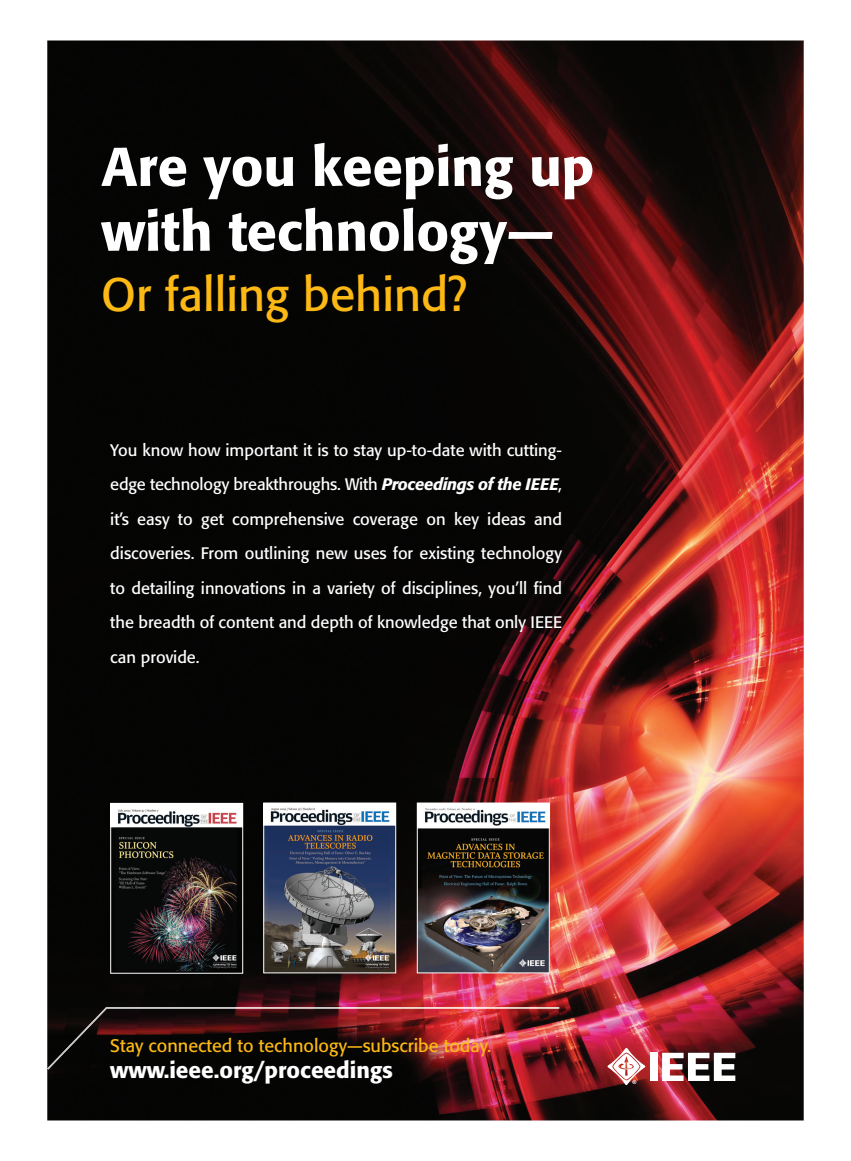
<style>
.page{position:relative;width:851px;height:1161px;background:#fff}
.page>*{position:absolute;margin:0;border:0;box-sizing:border-box;transform-origin:0 0}
.t1{font:500 54px/64.8px "Formata";color:#fff}
.t2{font:46.5px "Formata";color:#fcb814}
.t3{font:500 22.5px "Formata";color:#fff}
.t4{font:18px "Formata";color:#fcb814}
.t5{font:16.5px/34.5px "Formata";color:#fff;text-align:justify}
.s1{font-weight:500;font-style:italic}
</style>
<div class="page">
<img style="left:47px;top:41px;width:756px;height:1079px">
<div style="left:650px;top:1053px;width:8px;height:28px;background:#fff"></div>
<svg style="left:662px;top:1053px;width:73px;height:28px"></svg>
<svg style="left:607px;top:1048px;width:38px;height:37px"></svg>
<img style="left:265px;top:805px;width:129px;height:166px">
<div style="left:263px;top:803px;width:133px;height:170px;border:1px solid #fff"></div>
<img style="left:112px;top:805px;width:129px;height:167px">
<div style="left:110px;top:803px;width:133px;height:171px;border:1px solid #fff"></div>
<img style="left:419px;top:805px;width:128px;height:166px">
<div style="left:417px;top:803px;width:132px;height:170px;border:1px solid #fff"></div>
<img style="left:47px;top:1007px;width:512px;height:63px">
<h1 class="t1" style="left:101px;top:134px;width:494px">Are you keeping up with technology—</h1>
<h2 class="t2" style="left:101px;top:266px;width:368px">Or falling behind?</h2>
<p class="t5" style="left:110px;top:433px;width:453px">You know how important it is to stay up-to-date with cutting&shy;edge technology breakthroughs. With <span class="s1">Proceedings of the IEEE</span>, it’s easy to get comprehensive coverage on key ideas and discoveries. From outlining new uses for existing technology to detailing innovations in a variety of disciplines, you’ll find the breadth of content and depth of knowledge that only IEEE can provide.</p>
<p class="t4" style="left:110px;top:1035px;width:382px">Stay connected to technology—subscribe today.</p>
<h3 class="t3" style="left:110px;top:1056px;width:284px">www.ieee.org/proceedings</h3>
</div>
